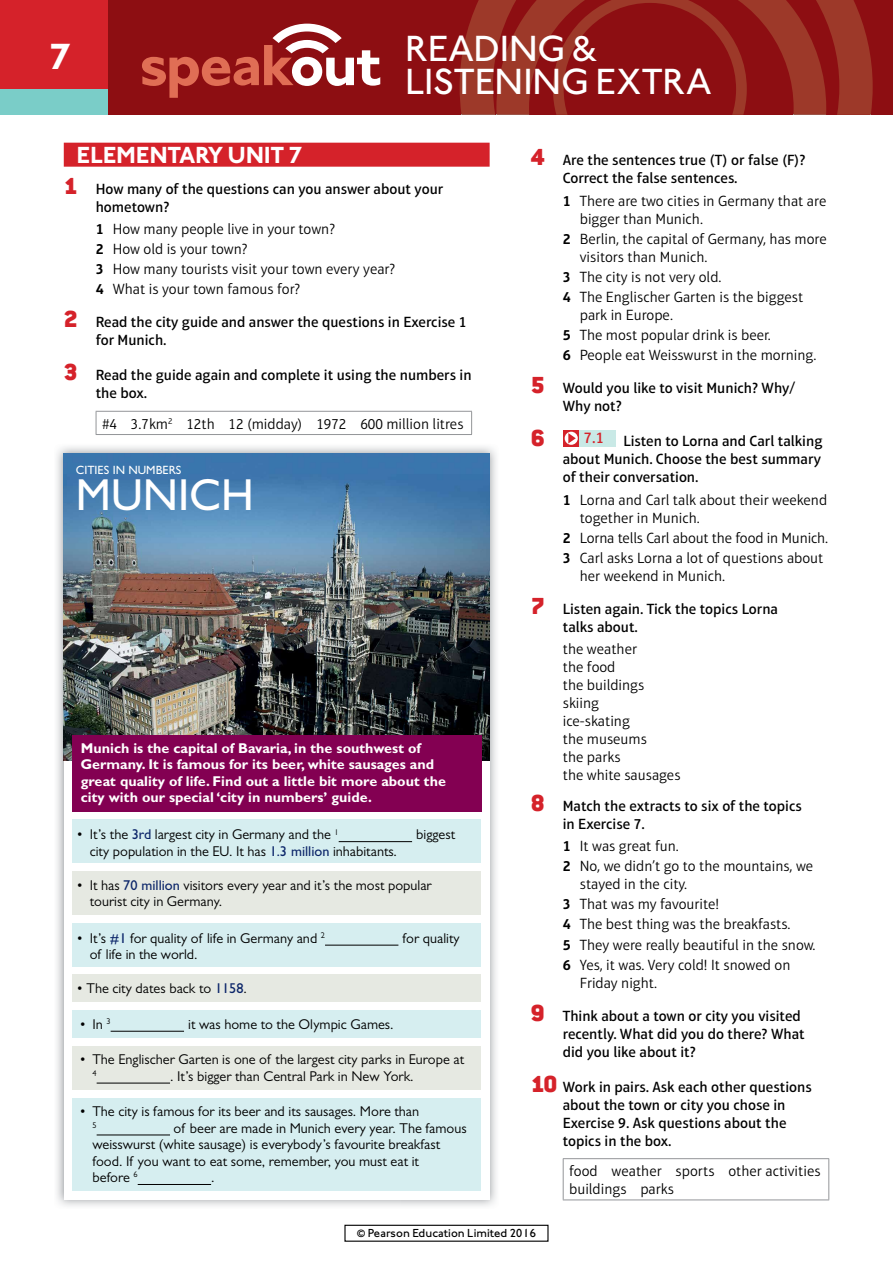
<style>
.page{position:relative;width:893px;height:1263px;background:#fff}
.page>*{position:absolute;margin:0;border:0;box-sizing:border-box;transform-origin:0 0}
.t1{font:500 45px "Gill Sans MT Pro";color:#fff}
.t2{font:500 37.5px/33px "Johnston ITC Pro";letter-spacing:-.01em;color:#fff}
.t3{font:700 37.5px "Johnston ITC Pro";color:#fff}
.t4{font:900 25.5px "Conduit ITC Pro";color:#d5222a}
.t5{font:700 24px "Johnston ITC Pro";letter-spacing:-.01em;color:#fff}
.t6{font:500 15.75px "Aptifer Sans LT Pro";color:#d5222a}
.t7{font:300 15px/20.1px "Aptifer Sans LT Pro";color:#000}
.t8{font:500 15px/18px "Aptifer Sans LT Pro";color:#000}
.t9{font:14.25px/16.5px "Gill Sans MT Pro";color:#000}
.t10{font:700 14.25px/16.5px "Gill Sans MT Pro";color:#fff}
.t11{font:500 12px "Johnston ITC Pro";color:#000}
.t12{font:500 12px "Gill Sans MT Pro";color:#fff}
.t13{font:8.25px "Gill Sans MT Pro";color:#000}
.s1{font-family:"Conduit ITC Pro";font-weight:900;font-size:25.5px;color:#d5222a}
.s2{font-weight:600}
.s3{font-weight:500;color:#0b2569}
.s4{font-weight:300}
</style>
<div class="page">
<img style="left:56px;top:446px;width:440px;height:760px">
<div style="left:64px;top:453px;width:426px;height:746px;background:#fff"></div>
<img style="left:64px;top:453px;width:426px;height:308px">
<div style="left:0;top:0;width:893px;height:89px;background:#d5222a"></div>
<div style="left:0;top:89px;width:893px;height:26px;background:#7acdc8"></div>
<div style="left:108px;top:0;width:785px;height:115px;background:#8d0e12"></div>
<svg style="left:460px;top:0;width:413px;height:115px"></svg>
<div style="left:344px;top:1225px;width:205px;height:17px;border:1px solid #000"></div>
<svg style="left:142px;top:24px;width:238px;height:74px"></svg>
<div style="left:64px;top:143px;width:426px;height:24px;background:#d5222a"></div>
<hr style="left:96px;top:411px;width:376px;height:1px;background:#939598">
<svg style="left:96px;top:412px;width:1px;height:22px"></svg>
<svg style="left:471px;top:412px;width:1px;height:22px"></svg>
<hr style="left:96px;top:434px;width:376px;height:1px;background:#939598">
<svg style="left:563px;top:430px;width:17px;height:16px"></svg>
<svg style="left:565px;top:432px;width:13px;height:13px"></svg>
<div style="left:580px;top:430px;width:36px;height:16px;background:#c9e9e6"></div>
<svg style="left:568px;top:433px;width:8px;height:10px"></svg>
<hr style="left:563px;top:1158px;width:266px;height:1px;background:#939598">
<hr style="left:563px;top:1159px;width:1px;height:40px;background:#939598">
<hr style="left:828px;top:1159px;width:1px;height:40px;background:#939598">
<hr style="left:563px;top:1199px;width:266px;height:1px;background:#939598">
<div style="left:72px;top:735px;width:410px;height:76px;background:#830052"></div>
<div style="left:72px;top:820px;width:409px;height:43px;background:#d6eef0"></div>
<div style="left:72px;top:1046px;width:409px;height:43px;background:#e6e9e2"></div>
<div style="left:72px;top:1010px;width:409px;height:27px;background:#d6eef0"></div>
<div style="left:72px;top:1098px;width:409px;height:93px;background:#d6eef0"></div>
<div style="left:72px;top:975px;width:409px;height:27px;background:#e6e9e2"></div>
<div style="left:72px;top:923px;width:409px;height:43px;background:#d6eef0"></div>
<hr style="left:339px;top:841px;width:73px;height:1px;background:#000">
<hr style="left:97px;top:1083px;width:73px;height:1px;background:#000">
<hr style="left:111px;top:1031px;width:73px;height:1px;background:#000">
<hr style="left:97px;top:1135px;width:73px;height:1px;background:#000">
<hr style="left:138px;top:1184px;width:73px;height:1px;background:#000">
<div style="left:72px;top:871px;width:409px;height:44px;background:#e6e9e2"></div>
<hr style="left:325px;top:945px;width:73px;height:1px;background:#000">
<h2 class="t3" style="left:49px;top:34px;width:24px">7</h2>
<h2 class="t2" style="left:405px;top:32px;width:308px">READING &amp;<br>LISTENING EXTRA</h2>
<h3 class="t5" style="left:77px;top:140px;width:228px">ELEMENTARY UNIT 7</h3>
<p class="t8" style="left:96px;top:179px;width:349px;text-indent:-32px"><span class="s1">1</span> How many of the questions can you answer about your hometown?</p>
<p class="t7" style="left:96px;top:219px;width:301px"><span class="s2">1</span> How many people live in your town?<br><span class="s2">2</span> How old is your town?<br><span class="s2">3</span> How many tourists visit your town every year?<br><span class="s2">4</span> What is your town famous for?</p>
<p class="t8" style="left:96px;top:313px;width:373px;text-indent:-32px"><span class="s1">2</span> Read the city guide and answer the questions in Exercise 1 for Munich.</p>
<p class="t8" style="left:96px;top:366px;width:377px;text-indent:-32px"><span class="s1">3</span> Read the guide again and complete it using the numbers in the box.</p>
<p class="t7" style="left:102px;top:413px;width:363px">#4 3.7km <sup>2</sup> 12th 12 (midday) 1972 600 million litres</p>
<p class="t12" style="left:76px;top:462px;width:107px">CITIES IN NUMBERS</p>
<h1 class="t1" style="left:76px;top:468px;width:180px">MUNICH</h1>
<p class="t10" style="left:81px;top:739px;width:367px">Munich is the capital of Bavaria, in the southwest of Germany. It is famous for its beer, white sausages and great quality of life. Find out a little bit more about the city with our special ‘city in numbers’ guide.</p>
<p class="t9" style="left:77px;top:826px;width:263px">• It’s the <span class="s3">3rd</span> largest city in Germany and the <sup>1</sup></p>
<p class="t9" style="left:416px;top:826px;width:41px">biggest</p>
<p class="t9" style="left:90px;top:843px;width:309px">city population in the EU. It has <span class="s3">1.3 million</span> inhabitants.</p>
<p class="t9" style="left:90px;top:876px;width:344px;text-indent:-13px">• It has <span class="s3">70 million</span> visitors every year and it’s the most popular tourist city in Germany.</p>
<p class="t9" style="left:77px;top:930px;width:250px">• It’s <span class="s3">#1</span> for quality of life in Germany and <sup>2</sup></p>
<p class="t9" style="left:403px;top:930px;width:59px">for quality</p>
<p class="t9" style="left:90px;top:946px;width:109px">of life in the world.</p>
<p class="t9" style="left:77px;top:980px;width:171px">• The city dates back to <span class="s3">1158</span>.</p>
<p class="t9" style="left:80px;top:1016px;width:32px">• In <sup>3</sup></p>
<p class="t9" style="left:188px;top:1016px;width:207px">it was home to the Olympic Games .</p>
<p class="t9" style="left:80px;top:1051px;width:386px">• The Englischer Garten is one of the largest city parks in Europe at</p>
<p class="t13" style="left:92px;top:1068px;width:6px">4</p>
<p class="t9" style="left:170px;top:1068px;width:245px">. It’s bigger than Central Park in New York.</p>
<p class="t9" style="left:80px;top:1103px;width:341px">• The city is famous for its beer and its sausages. More than</p>
<p class="t13" style="left:92px;top:1120px;width:6px">5</p>
<p class="t9" style="left:92px;top:1119px;width:376px;text-indent:81px">of beer are made in Munich every year. The famous weisswurst (white sausage) is everybody’s favourite breakfast food. If you want to eat some, remember, you must eat it<br>before <sup>6</sup></p>
<p class="t9" style="left:211px;top:1169px;width:5px">.</p>
<p class="t8" style="left:563px;top:151px;width:244px;text-indent:-32px"><span class="s1">4</span> Are the sentences true (T) or false (F)?<br>Correct the false sentences.</p>
<p class="t7" style="left:580px;top:192px;width:248px;line-height:18px;text-indent:-17px"><span class="s2">1</span> There are two cities in Germany that are bigger than Munich.</p>
<p class="t7" style="left:580px;top:230px;width:248px;line-height:18px;text-indent:-17px"><span class="s2">2</span> Berlin, the capital of Germany, has more visitors than Munich.</p>
<p class="t7" style="left:563px;top:267px;width:242px"><span class="s2">3</span> The city is not very old.<br><span class="s2">4</span> The Englischer Garten is the biggest</p>
<p class="t7" style="left:563px;top:305px;width:255px;text-indent:17px">park in Europe.<br><span class="s2">5</span> The most popular drink is beer.<br><span class="s2">6</span> People eat Weisswurst in the morning.</p>
<p class="t8" style="left:563px;top:379px;width:234px;text-indent:-32px"><span class="s1">5</span> Would you like to visit Munich? Why/<br>Why not?</p>
<h3 class="t4" style="left:531px;top:422px;width:15px">6</h3>
<p class="t6" style="left:584px;top:429px;width:22px">7.1</p>
<p class="t8" style="left:563px;top:432px;width:261px;text-align:justify;text-indent:61px">Listen to Lorna and Carl talking about Munich. Choose the best summary of their conversation.</p>
<p class="t7" style="left:580px;top:490px;width:249px;line-height:18px;text-indent:-17px"><span class="s2">1</span> Lorna and Carl talk about their weekend together in Munich.</p>
<p class="t7" style="left:563px;top:528px;width:267px"><span class="s2">2</span> Lorna tells Carl about the food in Munich.<br><span class="s2">3</span> Carl asks Lorna a lot of questions about</p>
<p class="t8" style="left:531px;top:559px;width:249px;line-height:32.8px;text-align:center"><span class="s4">her weekend in Munich.<br></span><span class="s1">7</span> Listen again. Tick the topics Lorna</p>
<p class="t8" style="left:563px;top:618px;width:77px">talks about.</p>
<p class="t7" style="left:563px;top:640px;width:119px;line-height:18px">t he weather<br>the food<br>the buildings skiing<br>i ce-skating<br>the museums<br>the parks<br>t he white sausages</p>
<p class="t8" style="left:563px;top:797px;width:241px;text-indent:-32px"><span class="s1">8</span> Match the extracts to six of the topics in Exercise 7.</p>
<p class="t7" style="left:563px;top:836px;width:252px"><span class="s2">1</span> It was great fun.<br><span class="s2">2</span> No, we didn’t go to the mountains, we</p>
<p class="t7" style="left:563px;top:874px;width:254px;text-indent:17px">stayed in the city.<br><span class="s2">3</span> That was my favourite!<br><span class="s2">4</span> The best thing was the breakfasts.<br><span class="s2">5</span> They were really beautiful in the snow.<br><span class="s2">6</span> Yes, it was. Very cold! It snowed on</p>
<p class="t8" style="left:531px;top:966px;width:271px;line-height:32.8px;text-indent:49px"><span class="s4">Friday night.<br></span><span class="s1">9</span> Think about a town or city you visited</p>
<p class="t8" style="left:563px;top:1024px;width:243px">recently. What did you do there? What did you like about it?</p>
<p class="t8" style="left:563px;top:1077px;width:250px;text-indent:-32px"><span class="s1">10</span> Work in pairs. Ask each other questions about the town or city you chose in<br>Exercise 9. Ask questions about the topics in the box.</p>
<p class="t7" style="left:569px;top:1162px;width:253px;line-height:18px">food weather sports other activities buildings parks</p>
<p class="t11" style="left:357px;top:1226px;width:181px">© Pearson Education Limited 2016</p>
</div>
